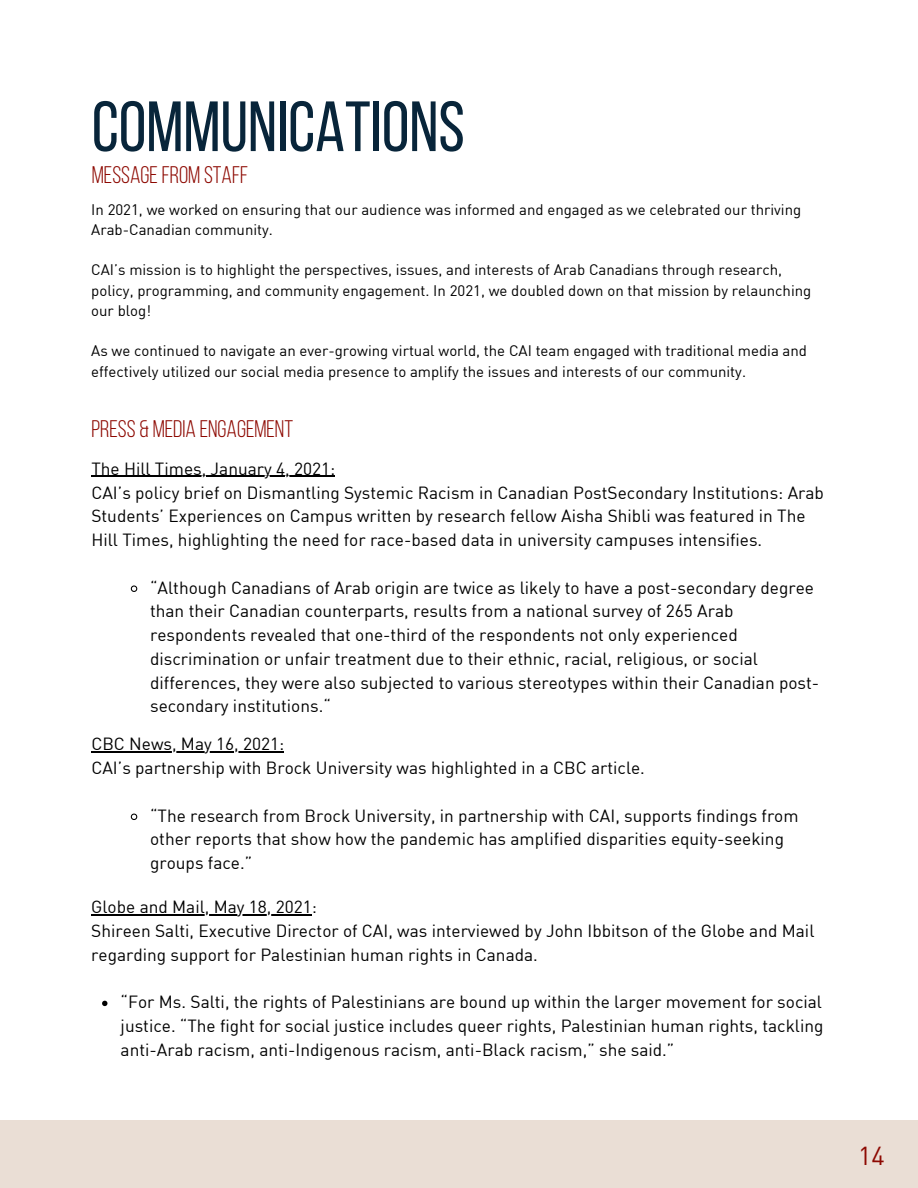
<style>
.page{position:relative;width:918px;height:1188px;background:#fff}
.page>*{position:absolute;margin:0;border:0;box-sizing:border-box;transform-origin:0 0}
.t1{font:70.95px "Bebas Neue";color:#08253a}
.t2{font:25.5px "DIN";color:#8d0801}
.t3{font:24px "Bebas Neue";color:#8d0801}
.t4{font:17.25px/23.7px "DIN";color:#000}
.t5{font:15px/20.2px "DIN";color:#000}
</style>
<div class="page">
<div style="left:0;top:1120px;width:918px;height:68px;background:#eaded5"></div>
<svg style="left:102px;top:1001px;width:5px;height:5px"></svg>
<hr style="left:91px;top:914px;width:221px;height:1px;background:#000">
<svg style="left:130px;top:813px;width:8px;height:7px"></svg>
<hr style="left:91px;top:751px;width:193px;height:2px;background:#000">
<svg style="left:130px;top:585px;width:8px;height:7px"></svg>
<hr style="left:91px;top:476px;width:244px;height:1px;background:#000">
<h1 class="t1" style="left:92px;top:98px;width:375px">COMMUNICATIONS</h1>
<h3 class="t3" style="left:92px;top:165px;width:158px">MESSAGEFROM STAFF</h3>
<p class="t5" style="left:91px;top:199px;width:712px">In 2021, we worked on ensuring that our audience was informed and engaged as we celebrated our thriving<br>Arab-Canadian community.</p>
<p class="t5" style="left:91px;top:259px;width:722px">CAI’s mission is to highlight the perspectives, issues, and interests of Arab Canadians through research, policy, programming, and community engagement. In 2021, we doubled down on that mission by relaunching our blog!</p>
<p class="t5" style="left:91px;top:340px;width:717px">As we continued to navigate an ever-growing virtual world, the CAI team engaged with traditional media and effectively utilized our social media presence to amplify the issues and interests of our community.</p>
<h3 class="t3" style="left:91px;top:419px;width:203px">PRESS &amp; MEDIA ENGAGEMENT</h3>
<p class="t4" style="left:91px;top:456px;width:734px">The Hill Times, January 4, 2021:<br>CAI’s policy brief on Dismantling Systemic Racism in Canadian PostSecondary Institutions: Arab Students’ Experiences on Campus written by research fellow Aisha Shibli was featured in The Hill Times, highlighting the need for race-based data in university campuses intensifies.</p>
<p class="t4" style="left:150px;top:575px;width:671px">“Although Canadians of Arab origin are twice as likely to have a post-secondary degree than their Canadian counterparts, results from a national survey of 265 Arab respondents revealed that one-third of the respondents not only experienced discrimination or unfair treatment due to their ethnic, racial, religious, or social differences, they were also subjected to various stereotypes within their Canadian post&shy;secondary institutions.“</p>
<p class="t4" style="left:91px;top:732px;width:555px">CBC News, May 16, 2021:<br>CAI’s partnership with Brock University was highlighted in a CBC article.</p>
<p class="t4" style="left:150px;top:803px;width:650px">“The research from Brock University, in partnership with CAI, supports findings from other reports that show how the pandemic has amplified disparities equity-seeking groups face.”</p>
<p class="t4" style="left:91px;top:895px;width:725px">Globe and Mail, May 18, 2021:<br>Shireen Salti, Executive Director of CAI, was interviewed by John Ibbitson of the Globe and Mail regarding support for Palestinian human rights in Canada.</p>
<p class="t4" style="left:121px;top:990px;width:704px;text-align:justify">“For Ms. Salti, the rights of Palestinians are bound up within the larger movement for social justice. “The fight for social justice includes queer rights, Palestinian human rights, tackling anti-Arab racism, anti-Indigenous racism, anti-Black racism,” she said.”</p>
<h2 class="t2" style="left:858px;top:1140px;width:28px">14</h2>
</div>
